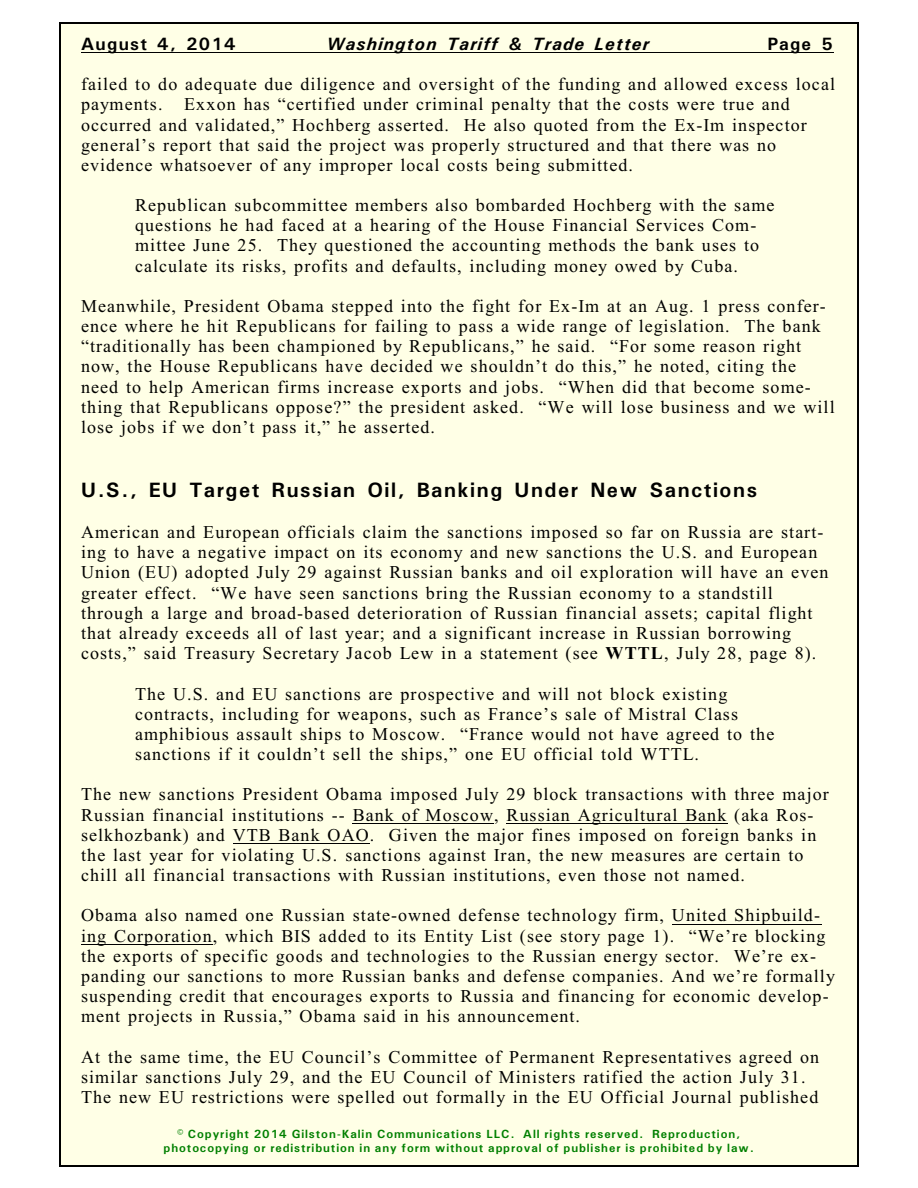
<style>
.page{position:relative;width:918px;height:1188px;background:#fff}
.page>*{position:absolute;margin:0;border:0;box-sizing:border-box;transform-origin:0 0}
.t1{font:700 21px "Univers";letter-spacing:.075em;color:#000}
.t2{font:18px/20.1px "Times New Roman";letter-spacing:.06em;color:#000}
.t3{font:italic 700 18px "Univers";letter-spacing:.065em;color:#000}
.t4{font:700 18px "Univers";letter-spacing:.075em;color:#000}
.t5{font:700 12px/13.6px "Univers";letter-spacing:.075em;color:#008000;text-align:center}
.s1{font-weight:700}
</style>
<div class="page">
<div style="left:59px;top:23px;width:800px;height:1143px;background:#ffffe6"></div>
<hr style="left:59px;top:23px;width:1px;height:1143px;background:#000">
<hr style="left:857px;top:23px;width:2px;height:1143px;background:#000">
<hr style="left:59px;top:23px;width:799px;height:1px;background:#000">
<hr style="left:59px;top:1165px;width:799px;height:1px;background:#000">
<hr style="left:81px;top:52px;width:753px;height:1px;background:#000">
<hr style="left:353px;top:823px;width:141px;height:1px;background:#000">
<hr style="left:507px;top:823px;width:221px;height:1px;background:#000">
<hr style="left:233px;top:843px;width:137px;height:1px;background:#000">
<hr style="left:672px;top:924px;width:149px;height:1px;background:#000">
<hr style="left:81px;top:944px;width:132px;height:1px;background:#000">
<p class="t4" style="left:81px;top:38px;width:156px">August 4, 2014</p>
<p class="t3" style="left:327px;top:38px;width:324px">Washington Tariff &amp; Trade Letter</p>
<p class="t4" style="left:767px;top:38px;width:67px">Page 5</p>
<p class="t2" style="left:81px;top:76px;width:756px">failed to do adequate due diligence and oversight of the funding and allowed excess local payments. Exxon has “certified under criminal penalty that the costs were true and occurred and validated,” Hochberg asserted. He also quoted from the Ex-Im inspector general’s report that said the project was properly structured and that there was no evidence whatsoever of any improper local costs being submitted.</p>
<p class="t2" style="left:135px;top:197px;width:641px">Republican subcommittee members also bombarded Hochberg with the same questions he had faced at a hearing of the House Financial Services Com&shy;mittee June 25. They questioned the accounting methods the bank uses to calculate its risks, profits and defaults, including money owed by Cuba.</p>
<p class="t2" style="left:81px;top:298px;width:755px">Meanwhile, President Obama stepped into the fight for Ex-Im at an Aug. 1 press confer&shy;ence where he hit Republicans for failing to pass a wide range of legislation. The bank “traditionally has been championed by Republicans,” he said. “For some reason right now, the House Republicans have decided we shouldn’t do this,” he noted, citing the need to help American firms increase exports and jobs. “When did that become some&shy;thing that Republicans oppose?” the president asked. “We will lose business and we will lose jobs if we don’t pass it,” he asserted.</p>
<p class="t1" style="left:81px;top:483px;width:678px">U.S., EU Target Russian Oil, Banking Under New Sanctions</p>
<p class="t2" style="left:81px;top:524px;width:749px">American and European officials claim the sanctions imposed so far on Russia are start&shy;ing to have a negative impact on its economy and new sanctions the U.S. and European Union (EU) adopted July 29 against Russian banks and oil exploration will have an even greater effect. “We have seen sanctions bring the Russian economy to a standstill through a large and broad-based deterioration of Russian financial assets; capital flight that already exceeds all of last year; and a significant increase in Russian borrowing costs,” said Treasury Secretary Jacob Lew in a statement (see <span class="s1">WTTL</span>, July 28, page 8).</p>
<p class="t2" style="left:135px;top:685px;width:641px">The U.S. and EU sanctions are prospective and will not block existing contracts, including for weapons, such as France’s sale of Mistral Class amphibious assault ships to Moscow. “France would not have agreed to the sanctions if it couldn’t sell the ships,” one EU official told WTTL.</p>
<p class="t2" style="left:81px;top:786px;width:749px">The new sanctions President Obama imposed July 29 block transactions with three major Russian financial institutions -- Bank of Moscow, Russian Agricultural Bank (aka Ros&shy;selkhozbank) and VTB Bank OAO. Given the major fines imposed on foreign banks in the last year for violating U.S. sanctions against Iran, the new measures are certain to chill all financial transactions with Russian institutions, even those not named.</p>
<p class="t2" style="left:81px;top:907px;width:756px">Obama also named one Russian state-owned defense technology firm, United Shipbuild&shy;ing Corporation, which BIS added to its Entity List (see story page 1). “We’re blocking the exports of specific goods and technologies to the Russian energy sector. We’re ex&shy;panding our sanctions to more Russian banks and defense companies. And we’re formally suspending credit that encourages exports to Russia and financing for economic develop&shy;ment projects in Russia,” Obama said in his announcement.</p>
<p class="t2" style="left:81px;top:1048px;width:740px">At the same time, the EU Council’s Committee of Permanent Representatives agreed on similar sanctions July 29, and the EU Council of Ministers ratified the action July 31.<br>The new EU restrictions were spelled out formally in the EU Official Journal published</p>
<p class="t5" style="left:164px;top:1128px;width:592px">© Copyright 2014 Gilston-Kalin Communications LLC. All rights reserved. Reproduction, photocopying or redistribution in any form without approval of publisher is prohibited by law.</p>
</div>
